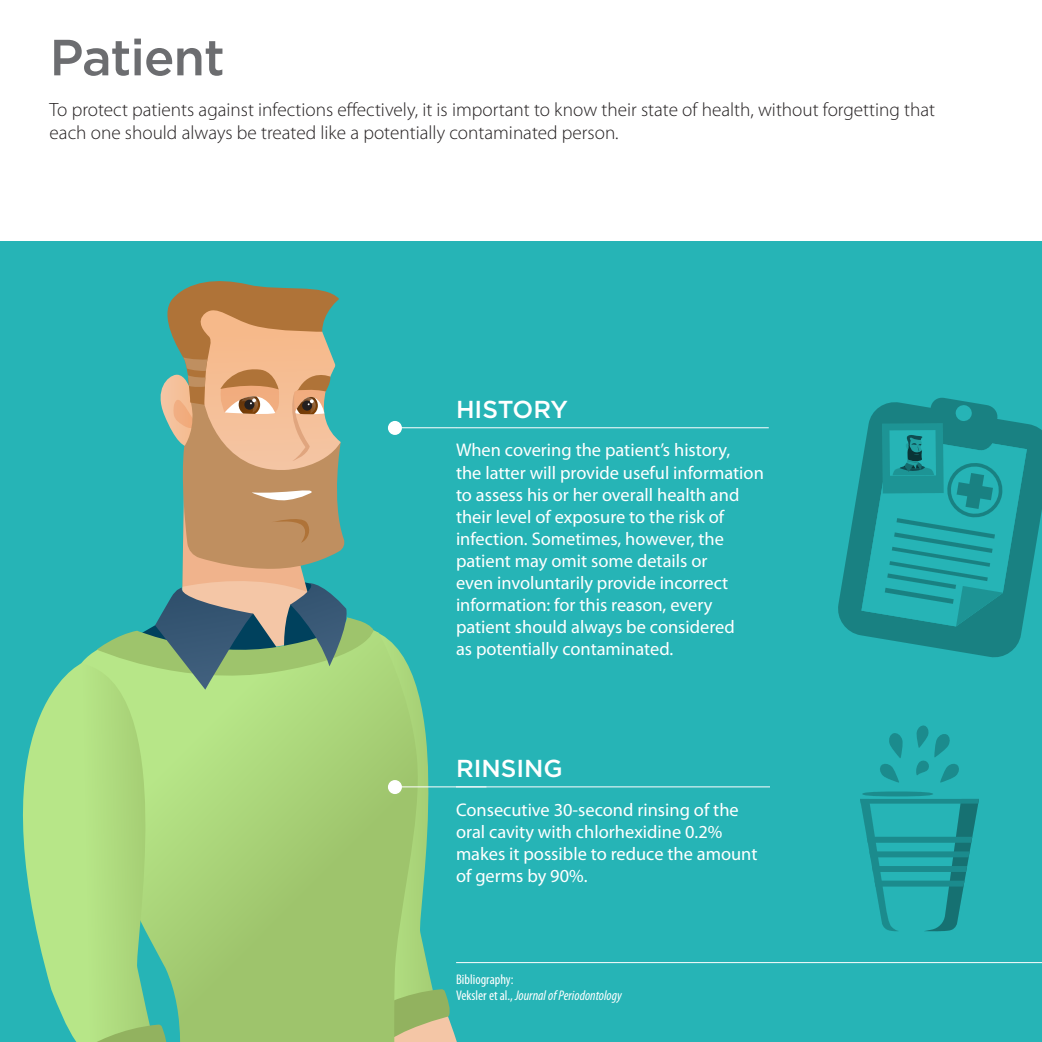
<style>
.page{position:relative;width:1042px;height:1042px;background:#fff}
.page>*{position:absolute;margin:0;border:0;box-sizing:border-box;transform-origin:0 0}
.t1{font:500 50.75px "Gotham";letter-spacing:-.02em;color:#6c6d70}
.t2{font:500 24.5px "Gotham";color:#fff}
.t3{font:300 19.25px/23.1px "Myriad Pro";color:#231f20}
.t4{font:18.38px/22.1px "Myriad Pro";color:#fff}
.t5{font:italic condensed 14px "Myriad Pro";color:#fff}
.t6{font:condensed 14px "Myriad Pro";color:#fff}
.s1{font-style:normal}
</style>
<div class="page">
<div style="left:0;top:241px;width:1042px;height:801px;background:#26b4b6"></div>
<svg style="left:423px;top:716px;width:41px;height:273px"></svg>
<svg style="left:423px;top:989px;width:34px;height:53px"></svg>
<svg style="left:81px;top:630px;width:342px;height:412px;background:#a2cc75"></svg>
<svg style="left:23px;top:663px;width:158px;height:379px"></svg>
<svg style="left:81px;top:1024px;width:88px;height:18px;background:#99c674"></svg>
<svg style="left:97px;top:281px;width:277px;height:409px"></svg>
<svg style="left:860px;top:794px;width:119px;height:137px"></svg>
<div style="left:862px;top:791px;width:71px;height:5px;background:#1b8b8d;border-radius:50%"></div>
<svg style="left:880px;top:733px;width:23px;height:49px"></svg>
<svg style="left:916px;top:725px;width:43px;height:57px"></svg>
<svg style="left:838px;top:397px;width:204px;height:261px"></svg>
<svg style="left:861px;top:423px;width:166px;height:203px"></svg>
<hr style="left:456px;top:962px;width:586px;height:1px;background:#fff">
<hr style="left:456px;top:427px;width:313px;height:1px;background:#fff">
<hr style="left:456px;top:786px;width:314px;height:1px;background:#fff">
<div style="left:388px;top:421px;width:14px;height:14px;background:#fff;border-radius:50%"></div>
<hr style="left:395px;top:427px;width:61px;height:1px;background:#fff">
<div style="left:388px;top:780px;width:14px;height:14px;background:#fff;border-radius:50%"></div>
<hr style="left:395px;top:786px;width:91px;height:1px;background:#fff">
<p class="t1" style="left:50px;top:24px;width:177px">Patient</p>
<p class="t3" style="left:50px;top:98px;width:887px">To protect patients against infections effectively, it is important to know their state of health, without forgetting that each one should always be treated like a potentially contaminated person.</p>
<p class="t2" style="left:456px;top:393px;width:114px">HISTORY</p>
<p class="t4" style="left:456px;top:440px;width:309px">When covering the patient’s history,<br>the latter will provide useful information to assess his or her overall health and their level of exposure to the risk of infection. Sometimes, however, the patient may omit some details or<br>even involuntarily provide incorrect information: for this reason, every patient should always be considered<br>as potentially contaminated.</p>
<p class="t2" style="left:456px;top:752px;width:108px">RINSING</p>
<p class="t4" style="left:456px;top:799px;width:303px">Consecutive 30-second rinsing of the oral cavity with chlorhexidine 0.2% makes it possible to reduce the amount of germs by 90%.</p>
<p class="t6" style="left:456px;top:971px;width:59px">Bibliography:</p>
<p class="t5" style="left:456px;top:988px;width:167px"><span class="s1">Veksler et al.,</span> Journal of Periodontology</p>
</div>
